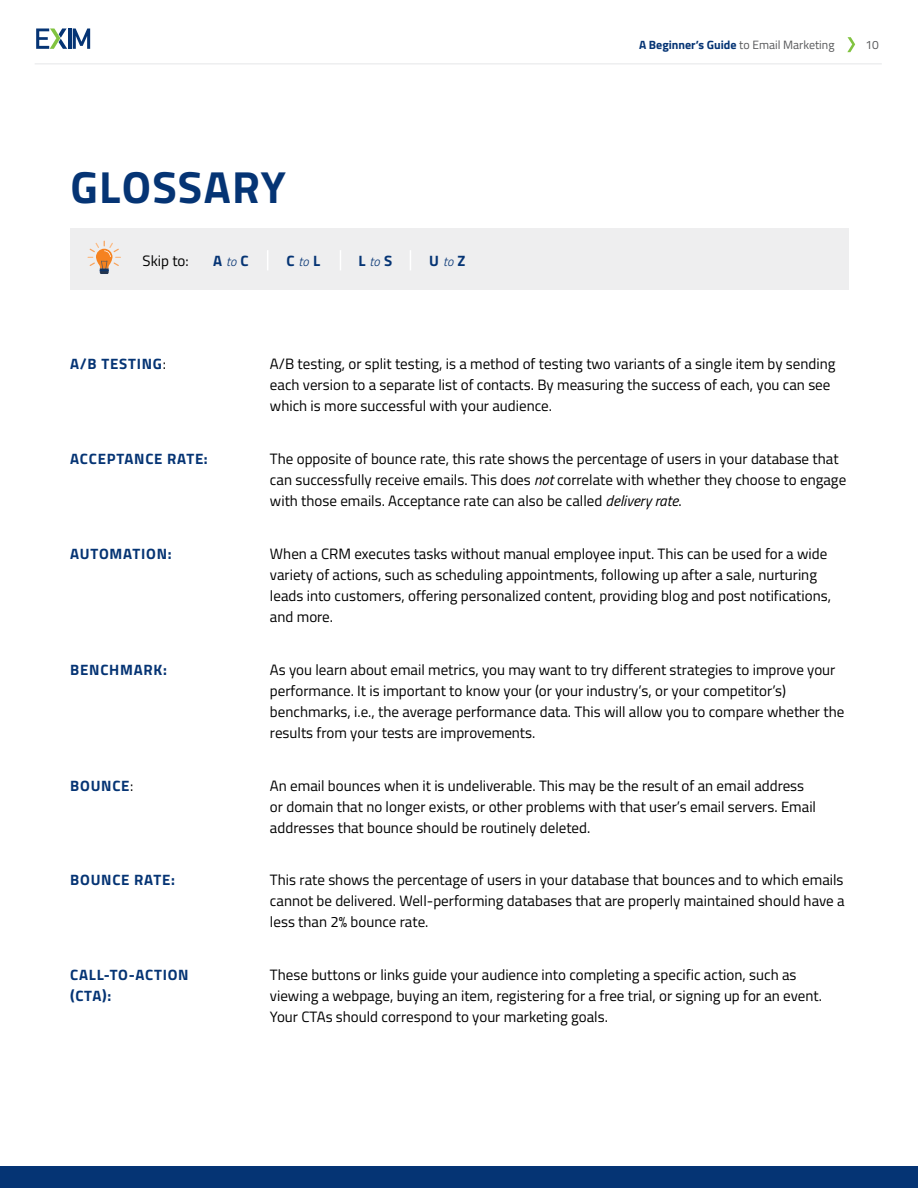
<style>
.page{position:relative;width:918px;height:1188px;background:#fff}
.page>*{position:absolute;margin:0;border:0;box-sizing:border-box;transform-origin:0 0}
.t1{font:700 45px "Titillium Web";letter-spacing:.03em;color:#053474}
.t2{font:15px/21px "Titillium Web";color:#000}
.t3{font:700 15px/21px "Titillium Web";letter-spacing:.05em;color:#053474}
.t4{font:700 12px "Titillium Web";color:#053474}
.t5{font:12px "Titillium Web";color:#57585a}
.s1{font-weight:300;font-style:italic;font-size:12.75px}
.s2{font-weight:400;color:#57585a}
.s3{font-weight:400;color:#000}
.s4{font-style:italic}
</style>
<div class="page">
<svg style="left:847px;top:37px;width:8px;height:15px"></svg>
<hr style="left:35px;top:63px;width:847px;height:2px;background:#e6e7e9">
<hr style="left:68px;top:28px;width:3px;height:21px;background:#053474">
<svg style="left:73px;top:28px;width:17px;height:21px"></svg>
<svg style="left:36px;top:28px;width:31px;height:21px"></svg>
<div style="left:0;top:1166px;width:918px;height:22px;background:#053474"></div>
<div style="left:70px;top:228px;width:778px;height:62px;background:#eeeeef"></div>
<svg style="left:88px;top:241px;width:33px;height:33px"></svg>
<svg style="left:267px;top:250px;width:1px;height:20px"></svg>
<svg style="left:340px;top:250px;width:1px;height:20px"></svg>
<svg style="left:410px;top:250px;width:1px;height:20px"></svg>
<h2 class="t1" style="left:70px;top:153px;width:217px">GLOSSARY</h2>
<h3 class="t2" style="left:143px;top:249px;width:48px">Skip to:</h3>
<p class="t3" style="left:213px;top:249px;width:37px">A<span class="s1">to</span>C</p>
<p class="t3" style="left:287px;top:249px;width:35px">C<span class="s1">to</span>L</p>
<p class="t3" style="left:359px;top:249px;width:35px">L<span class="s1">to</span>S</p>
<p class="t3" style="left:429px;top:249px;width:38px">U<span class="s1">to</span>Z</p>
<p class="t4" style="left:639px;top:36px;width:197px">A Beginner’s Guide <span class="s2">to Email Marketing</span></p>
<p class="t5" style="left:866px;top:36px;width:15px">10</p>
<p class="t3" style="left:70px;top:352px;width:97px">A/B TESTING<span class="s3">:</span></p>
<p class="t2" style="left:270px;top:352px;width:567px">A/B testing, or split testing, is a method of testing two variants of a single item by sending each version to a separate list of contacts. By measuring the success of each, you can see which is more successful with your audience.</p>
<p class="t3" style="left:70px;top:447px;width:139px">ACCEPTANCE RATE:</p>
<p class="t2" style="left:270px;top:447px;width:578px">The opposite of bounce rate, this rate shows the percentage of users in your database that can successfully receive emails. This does <span class="s4">not</span> correlate with whether they choose to engage with those emails. Acceptance rate can also be called <span class="s4">delivery rate</span>.</p>
<p class="t3" style="left:70px;top:542px;width:103px">AUTOMATION:</p>
<p class="t2" style="left:270px;top:542px;width:563px">When a CRM executes tasks without manual employee input. This can be used for a wide variety of actions, such as scheduling appointments, following up after a sale, nurturing leads into customers, offering personalized content, providing blog and post notifications, and more.</p>
<p class="t3" style="left:70px;top:658px;width:98px">BENCHMARK:</p>
<p class="t2" style="left:270px;top:658px;width:576px">As you learn about email metrics, you may want to try different strategies to improve your performance. It is important to know your (or your industry’s, or your competitor’s) benchmarks, i.e., the average performance data. This will allow you to compare whether the results from your tests are improvements.</p>
<p class="t3" style="left:70px;top:774px;width:65px">BOUNCE<span class="s3">:</span></p>
<p class="t2" style="left:270px;top:774px;width:548px">An email bounces when it is undeliverable. This may be the result of an email address or domain that no longer exists, or other problems with that user’s email servers. Email addresses that bounce should be routinely deleted.</p>
<p class="t3" style="left:70px;top:869px;width:106px">BOUNCE RATE:</p>
<p class="t2" style="left:270px;top:869px;width:576px;text-align:justify">This rate shows the percentage of users in your database that bounces and to which emails cannot be delivered. Well-performing databases that are properly maintained should have a less than 2% bounce rate.</p>
<p class="t3" style="left:70px;top:964px;width:120px">CALL-TO-ACTION (CTA):</p>
<p class="t2" style="left:270px;top:964px;width:553px">These buttons or links guide your audience into completing a specific action, such as viewing a webpage, buying an item, registering for a free trial, or signing up for an event.<br>Your CTAs should correspond to your marketing goals.</p>
</div>
